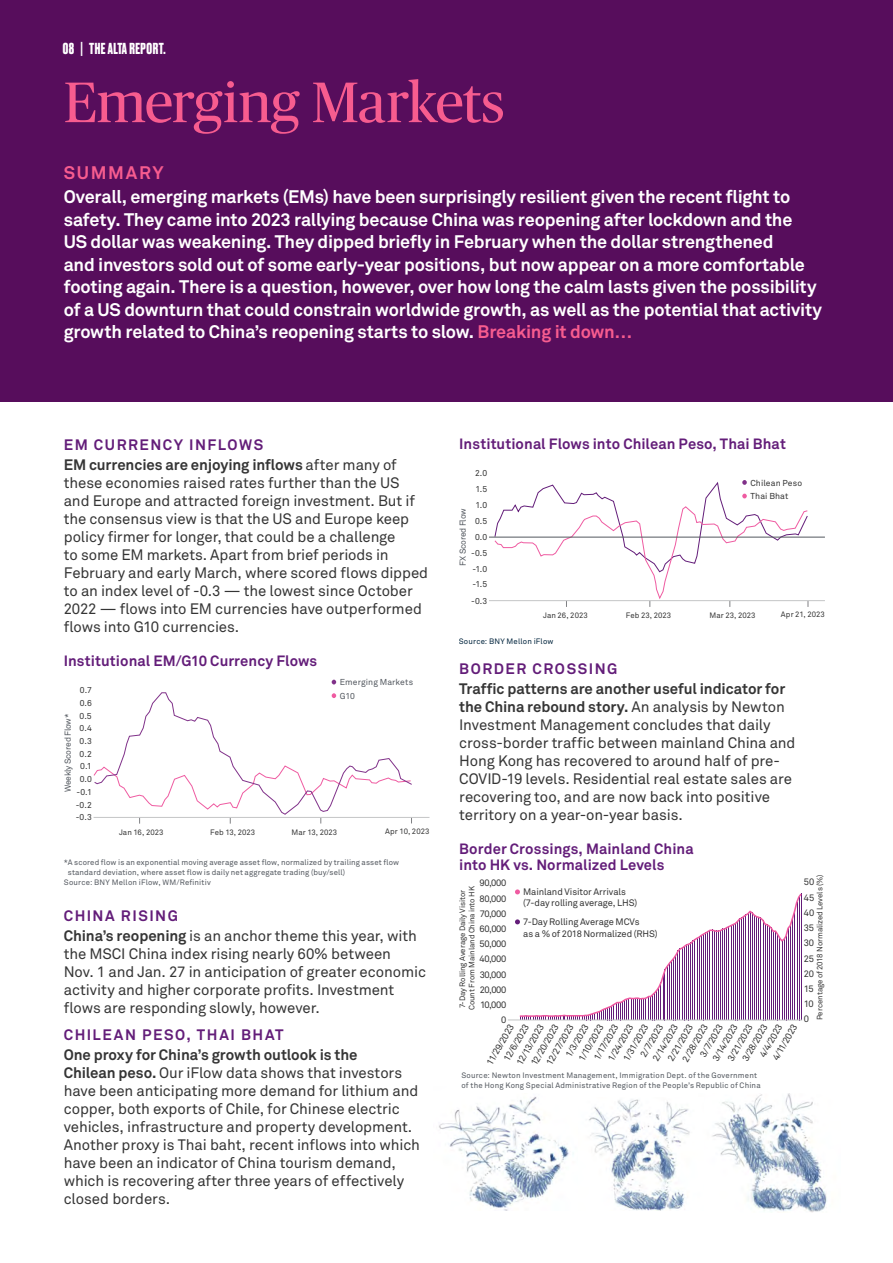
<style>
.page{position:relative;width:893px;height:1263px;background:#fff}
.page>*{position:absolute;margin:0;border:0;box-sizing:border-box;transform-origin:0 0}
.t1{font:57px "Publico";letter-spacing:-.01em;color:#f75c8f}
.t2{font:700 18px/22.5px "Akkurat Pro";letter-spacing:-.015em;color:#fff}
.t3{font:700 18px "Akkurat Pro";letter-spacing:.095em;color:#f75c8f}
.t4{font:15px/18px "Akkurat Pro";letter-spacing:-.01em;color:#353535}
.t5{font:700 15px/20.1px "Akkurat Pro";letter-spacing:-.005em;color:#353535}
.t6{font:700 15px "Akkurat Pro";letter-spacing:.105em;color:#631d79}
.t7{font:700 15px "Druk";letter-spacing:.035em;color:#fff}
.t8{font:700 14.7px/15.6px "Akkurat Pro";letter-spacing:.005em;color:#631d79}
.t9{font:9.3px/11.1px "Akkurat Pro";letter-spacing:-.01em;color:#353535}
.t10{font:8.7px "Akkurat Pro";color:#353535}
.t11{font:8.55px/12.8px "Akkurat Pro";letter-spacing:.01em;color:#353535;text-align:justify}
.t12{font:8.55px "Akkurat Pro";letter-spacing:-.02em;color:#53585f}
.t13{font:8.55px/14.2px "Akkurat Pro";letter-spacing:.01em;color:#53585f}
.t14{font:7.8px/9.3px "Akkurat Pro";letter-spacing:.02em;color:#53585f}
.t15{font:7.8px/9.3px "Akkurat Pro";letter-spacing:-.005em;color:#353535}
.t16{font:7.8px "Akkurat Pro";letter-spacing:.02em;color:#00243d}
.s1{color:#f75c8f}
.s2{color:#631d79}
.s3{font-weight:400}
.s4{font-weight:700;color:#631d79}
.s5{font-weight:700}
</style>
<div class="page">
<img style="left:712px;top:1093px;width:115px;height:119px">
<img style="left:589px;top:1099px;width:101px;height:112px">
<img style="left:439px;top:1097px;width:135px;height:114px">
<div style="left:0;top:0;width:893px;height:402px;background:#570d5c"></div>
<hr style="left:94px;top:817px;width:335px;height:1px;background:#c4c5c6">
<svg style="left:332px;top:680px;width:4px;height:4px"></svg>
<svg style="left:93px;top:692px;width:319px;height:132px"></svg>
<hr style="left:489px;top:537px;width:336px;height:1px;background:#53585f">
<hr style="left:489px;top:600px;width:336px;height:1px;background:#c4c5c6">
<svg style="left:494px;top:480px;width:315px;height:127px"></svg>
<hr style="left:508px;top:1020px;width:294px;height:1px;background:#c4c5c6">
<svg style="left:515px;top:889px;width:287px;height:131px"></svg>
<p class="t7" style="left:63px;top:39px;width:104px">08 | THE ALTA REPORT.</p>
<h1 class="t1" style="left:64px;top:71px;width:442px">Emerging Markets</h1>
<p class="t3" style="left:64px;top:161px;width:101px">SUMMARY</p>
<p class="t2" style="left:64px;top:186px;width:760px">Overall, emerging markets (EMs) have been surprisingly resilient given the recent flight to safety. They came into 2023 rallying because China was reopening after lockdown and the<br>US dollar was weakening. They dipped briefly in February when the dollar strengthened<br>and investors sold out of some early-year positions, but now appear on a more comfortable footing again. There is a question, however, over how long the calm lasts given the possibility of a US downturn that could constrain worldwide growth, as well as the potential that activity growth related to China’s reopening starts to slow. <span class="s1">Breaking it down…</span></p>
<p class="t5" style="left:64px;top:435px;width:335px"><span class="s2">EM CURRENCY INFLOWS<br></span>EM currencies are enjoying inflows <span class="s3">after many of</span></p>
<p class="t4" style="left:64px;top:474px;width:366px">these economies raised rates further than the US and Europe and attracted foreign investment. But if the consensus view is that the US and Europe keep policy firmer for longer, that could be a challenge<br>to some EM markets. Apart from brief periods in February and early March, where scored flows dipped to an index level of -0.3 — the lowest since October 2022 — flows into EM currencies have outperformed flows into G10 currencies.</p>
<p class="t8" style="left:64px;top:653px;width:255px">Institutional EM/G10 Currency Flows</p>
<p class="t11" style="left:80px;top:684px;width:14px">0.7<br>0.6</p>
<p class="t10" style="left:80px;top:710px;width:14px">0.5</p>
<p class="t11" style="left:80px;top:722px;width:14px">0.4<br>0.3<br>0.2</p>
<p class="t10" style="left:80px;top:761px;width:13px">0.1</p>
<p class="t11" style="left:76px;top:786px;width:18px">-0.1 -0.2 -0.3</p>
<p class="t12" style="left:63px;top:792px;width:80px;rotate:-90deg">Weekly Scored Flow*</p>
<p class="t11" style="left:80px;top:773px;width:14px">0.0</p>
<p class="t13" style="left:340px;top:675px;width:75px">Emerging Markets<br>G10</p>
<p class="t15" style="left:119px;top:827px;width:46px">Jan 16, 2023</p>
<p class="t15" style="left:210px;top:827px;width:47px">Feb 13, 2023</p>
<p class="t15" style="left:291px;top:827px;width:47px">Mar 13, 2023</p>
<p class="t15" style="left:385px;top:827px;width:46px">Apr 10, 2023</p>
<p class="t14" style="left:68px;top:858px;width:333px;text-indent:-4px">*A scored flow is an exponential moving average asset flow, normalized by trailing asset flow standard deviation, where asset flow is daily net aggregate trading (buy/sell)</p>
<p class="t14" style="left:64px;top:878px;width:148px">Source: BNY Mellon iFlow, WM/Refinitiv</p>
<p class="t4" style="left:64px;top:906px;width:355px;line-height:20.1px"><span class="s4">CHINA RISING<br></span><span class="s5">China’s reopening</span> is an anchor theme this year, with</p>
<p class="t4" style="left:64px;top:945px;width:364px">the MSCI China index rising nearly 60% between<br>Nov. 1 and Jan. 27 in anticipation of greater economic activity and higher corporate profits. Investment flows are responding slowly, however.</p>
<p class="t6" style="left:64px;top:1025px;width:221px">CHILEAN PESO, THAI BHAT</p>
<p class="t4" style="left:64px;top:1046px;width:358px"><span class="s5">One proxy for China’s growth outlook is the<br>Chilean peso.</span> Our iFlow data shows that investors have been anticipating more demand for lithium and copper, both exports of Chile, for Chinese electric vehicles, infrastructure and property development.<br>Another proxy is Thai baht, recent inflows into which have been an indicator of China tourism demand, which is recovering after three years of effectively closed borders.</p>
<p class="t8" style="left:459px;top:436px;width:328px">Institutional Flows into Chilean Peso, Thai Bhat</p>
<p class="t11" style="left:475px;top:466px;width:14px;line-height:15.9px">2.0<br>1.5<br>1.0<br>0.5</p>
<p class="t11" style="left:471px;top:545px;width:18px;line-height:16px">-0.5 -1.0 -1.5 -0.3</p>
<p class="t11" style="left:750px;top:476px;width:53px;line-height:13.6px">Chilean Peso<br>Thai Bhat</p>
<p class="t12" style="left:458px;top:566px;width:59px;rotate:-90deg">FX Scored Flow</p>
<p class="t11" style="left:475px;top:531px;width:14px">0.0</p>
<p class="t15" style="left:543px;top:610px;width:46px">Jan 26, 2023</p>
<p class="t15" style="left:626px;top:611px;width:47px">Feb 23, 2023</p>
<p class="t15" style="left:709px;top:610px;width:48px">Mar 23, 2023</p>
<p class="t15" style="left:781px;top:610px;width:45px">Apr 21, 2023</p>
<p class="t16" style="left:459px;top:637px;width:96px">Source: BNY Mellon iFlow</p>
<p class="t6" style="left:459px;top:659px;width:160px">BORDER CROSSING</p>
<p class="t4" style="left:459px;top:680px;width:338px"><span class="s5">Traffic patterns are another useful indicator for the China rebound story.</span> An analysis by Newton Investment Management concludes that daily cross-border traffic between mainland China and Hong Kong has recovered to around half of pre-COVID-19 levels. Residential real estate sales are recovering too, and are now back into positive territory on a year-on-year basis.</p>
<p class="t8" style="left:459px;top:841px;width:236px">Border Crossings, Mainland China into HK vs. Normalized Levels</p>
<p class="t15" style="left:458px;top:1010px;width:125px;rotate:-90deg">7-Day Rolling Average Daily Visitor<br>Count From Mainland China into HK</p>
<p class="t15" style="left:815px;top:1020px;width:147px;rotate:-90deg">Percentage of 2018 Normalized Levels (%)</p>
<p class="t9" style="left:480px;top:878px;width:28px">90,000</p>
<p class="t9" style="left:804px;top:877px;width:12px">50</p>
<p class="t9" style="left:480px;top:893px;width:28px">80,000</p>
<p class="t9" style="left:804px;top:892px;width:12px">45</p>
<p class="t9" style="left:480px;top:908px;width:28px">70,000</p>
<p class="t9" style="left:804px;top:907px;width:12px">40</p>
<p class="t9" style="left:480px;top:923px;width:28px">60,000</p>
<p class="t9" style="left:804px;top:922px;width:12px">35</p>
<p class="t9" style="left:480px;top:939px;width:28px">50,000</p>
<p class="t9" style="left:804px;top:938px;width:12px">30</p>
<p class="t9" style="left:479px;top:954px;width:28px">40,000</p>
<p class="t9" style="left:804px;top:953px;width:12px">25</p>
<p class="t9" style="left:480px;top:969px;width:28px">30,000</p>
<p class="t9" style="left:804px;top:968px;width:12px">20</p>
<p class="t9" style="left:480px;top:984px;width:28px">20,000</p>
<p class="t9" style="left:804px;top:983px;width:11px">15</p>
<p class="t9" style="left:480px;top:1000px;width:28px">10,000</p>
<p class="t9" style="left:804px;top:999px;width:11px">10</p>
<p class="t9" style="left:501px;top:1015px;width:7px">0</p>
<p class="t9" style="left:804px;top:1014px;width:7px">0</p>
<p class="t9" style="left:523px;top:886px;width:116px">Mainland Visitor Arrivals (7-day rolling average, LHS)</p>
<p class="t9" style="left:523px;top:917px;width:136px">7-Day Rolling Average MCVs<br>as a % of 2018 Normalized (RHS)</p>
<p class="t9" style="left:484px;top:1061px;width:47px;rotate:-60deg">11/29/2023</p>
<p class="t9" style="left:770px;top:1057px;width:42px;rotate:-60deg">4/11/2023</p>
<p class="t9" style="left:501px;top:1058px;width:42px;rotate:-60deg">12/6/2023</p>
<p class="t9" style="left:529px;top:1062px;width:47px;rotate:-60deg">12/20/2023</p>
<p class="t9" style="left:544px;top:1061px;width:47px;rotate:-60deg">12/27/2023</p>
<p class="t9" style="left:514px;top:1061px;width:47px;rotate:-60deg">12/13/2023</p>
<p class="t9" style="left:757px;top:1054px;width:38px;rotate:-60deg">4/4/2023</p>
<p class="t9" style="left:606px;top:1058px;width:43px;rotate:-60deg">1/24/2023</p>
<p class="t9" style="left:592px;top:1057px;width:41px;rotate:-60deg">1/17/2023</p>
<p class="t9" style="left:564px;top:1054px;width:38px;rotate:-60deg">1/3/2023</p>
<p class="t9" style="left:576px;top:1057px;width:42px;rotate:-60deg">1/10/2023</p>
<p class="t9" style="left:638px;top:1054px;width:38px;rotate:-60deg">2/7/2023</p>
<p class="t9" style="left:621px;top:1057px;width:42px;rotate:-60deg">1/31/2023</p>
<p class="t9" style="left:651px;top:1058px;width:43px;rotate:-60deg">2/14/2023</p>
<p class="t9" style="left:680px;top:1058px;width:43px;rotate:-60deg">2/28/2023</p>
<p class="t9" style="left:666px;top:1058px;width:42px;rotate:-60deg">2/21/2023</p>
<p class="t9" style="left:698px;top:1053px;width:38px;rotate:-60deg">3/7/2023</p>
<p class="t9" style="left:710px;top:1058px;width:42px;rotate:-60deg">3/14/2023</p>
<p class="t9" style="left:740px;top:1058px;width:43px;rotate:-60deg">3/28/2023</p>
<p class="t9" style="left:725px;top:1058px;width:42px;rotate:-60deg">3/21/2023</p>
<p class="t14" style="left:461px;top:1071px;width:301px;line-height:10.1px">Source: Newton Investment Management, Immigration Dept. of the Government of the Hong Kong Special Administrative Region of the People’s Republic of China</p>
</div>
